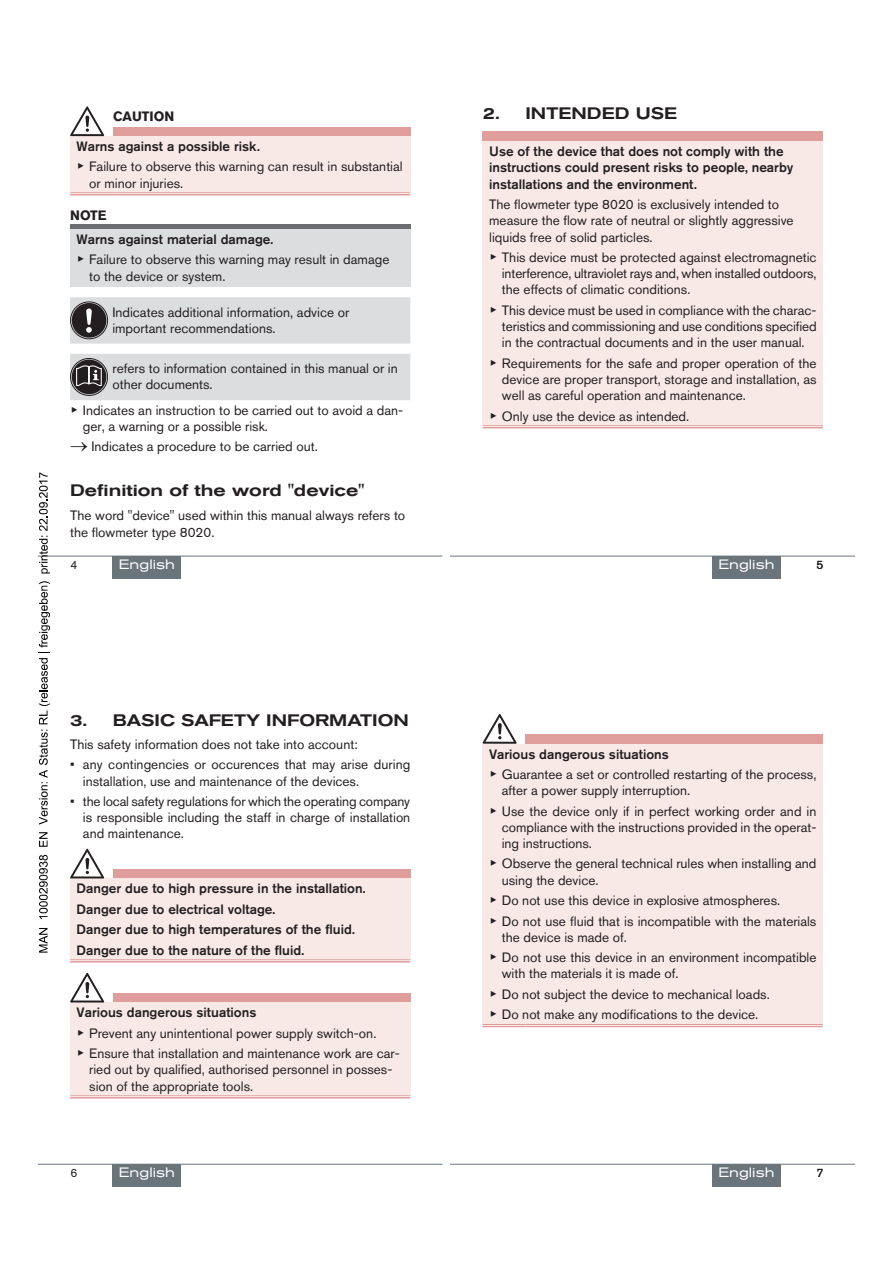
<style>
.page{position:relative;width:893px;height:1263px;background:#fff}
.page>*{position:absolute;margin:0;border:0;box-sizing:border-box;transform-origin:0 0}
.t1{font:500 expanded 16.5px "Akzidenz Grotesk BQ";color:#231f20}
.t2{font:13.5px/16.2px "Akzidenz Grotesk BQ";color:#231f20}
.t3{font:500 13.5px/20.4px "Akzidenz Grotesk BQ";color:#231f20}
.t4{font:expanded 13.5px "Akzidenz Grotesk BQ";color:#fff}
.t5{font:700 13.5px "Akzidenz Grotesk BQ";color:#231f20}
.t6{font:12px "Akzidenz Grotesk BQ";color:#231f20}
.s1{font-weight:500}
.s2{font-family:"Arial Unicode MS"}
</style>
<div class="page">
<div style="left:113px;top:127px;width:297px;height:9px;background:#df9e9c"></div>
<div style="left:70px;top:136px;width:340px;height:58px;background:#f8e9e7"></div>
<hr style="left:70px;top:192px;width:43px;height:3px;background:#fff">
<hr style="left:113px;top:192px;width:297px;height:3px;background:#fff">
<hr style="left:70px;top:192px;width:43px;height:1px;background:#df9e9c">
<hr style="left:70px;top:194px;width:43px;height:1px;background:#df9e9c">
<hr style="left:113px;top:192px;width:297px;height:1px;background:#df9e9c">
<hr style="left:113px;top:194px;width:297px;height:1px;background:#df9e9c">
<svg style="left:70px;top:106px;width:34px;height:30px"></svg>
<hr style="left:70px;top:225px;width:340px;height:4px;background:#6c6d70">
<div style="left:70px;top:229px;width:340px;height:58px;background:#dcdddf"></div>
<svg style="left:70px;top:297px;width:340px;height:47px;background:#d1d2d4"></svg>
<svg style="left:70px;top:354px;width:340px;height:46px;background:#d1d2d4"></svg>
<hr style="left:38px;top:556px;width:404px;height:1px;background:#6a747b">
<div style="left:113px;top:556px;width:68px;height:22px;background:#6a747b"></div>
<div style="left:483px;top:131px;width:340px;height:11px;background:#df9e9c"></div>
<div style="left:483px;top:142px;width:340px;height:285px;background:#f8e9e7"></div>
<hr style="left:483px;top:425px;width:340px;height:3px;background:#fff">
<hr style="left:483px;top:425px;width:340px;height:1px;background:#df9e9c">
<hr style="left:483px;top:427px;width:340px;height:1px;background:#df9e9c">
<hr style="left:451px;top:556px;width:404px;height:1px;background:#6a747b">
<div style="left:712px;top:556px;width:68px;height:22px;background:#6a747b"></div>
<div style="left:113px;top:869px;width:297px;height:9px;background:#df9e9c"></div>
<div style="left:70px;top:878px;width:340px;height:83px;background:#f8e9e7"></div>
<hr style="left:70px;top:959px;width:43px;height:3px;background:#fff">
<hr style="left:113px;top:959px;width:297px;height:3px;background:#fff">
<hr style="left:70px;top:959px;width:43px;height:1px;background:#df9e9c">
<hr style="left:70px;top:961px;width:43px;height:1px;background:#df9e9c">
<hr style="left:113px;top:959px;width:297px;height:1px;background:#df9e9c">
<hr style="left:113px;top:961px;width:297px;height:1px;background:#df9e9c">
<svg style="left:70px;top:849px;width:34px;height:29px"></svg>
<div style="left:113px;top:993px;width:297px;height:9px;background:#df9e9c"></div>
<div style="left:70px;top:1002px;width:340px;height:95px;background:#f8e9e7"></div>
<hr style="left:70px;top:1095px;width:43px;height:3px;background:#fff">
<hr style="left:113px;top:1095px;width:297px;height:3px;background:#fff">
<hr style="left:70px;top:1095px;width:43px;height:1px;background:#df9e9c">
<hr style="left:70px;top:1097px;width:43px;height:1px;background:#df9e9c">
<hr style="left:113px;top:1095px;width:297px;height:1px;background:#df9e9c">
<hr style="left:113px;top:1097px;width:297px;height:1px;background:#df9e9c">
<svg style="left:70px;top:973px;width:34px;height:29px"></svg>
<hr style="left:38px;top:1164px;width:404px;height:1px;background:#6a747b">
<div style="left:113px;top:1164px;width:68px;height:22px;background:#6a747b"></div>
<div style="left:525px;top:734px;width:298px;height:10px;background:#df9e9c"></div>
<div style="left:483px;top:744px;width:340px;height:282px;background:#f8e9e7"></div>
<hr style="left:483px;top:1024px;width:42px;height:3px;background:#fff">
<hr style="left:525px;top:1024px;width:298px;height:3px;background:#fff">
<hr style="left:483px;top:1024px;width:42px;height:1px;background:#df9e9c">
<hr style="left:483px;top:1026px;width:42px;height:1px;background:#df9e9c">
<hr style="left:525px;top:1024px;width:298px;height:1px;background:#df9e9c">
<hr style="left:525px;top:1026px;width:298px;height:1px;background:#df9e9c">
<svg style="left:483px;top:714px;width:34px;height:30px"></svg>
<hr style="left:451px;top:1164px;width:404px;height:1px;background:#6a747b">
<div style="left:712px;top:1164px;width:68px;height:22px;background:#6a747b"></div>
<svg style="left:39px;top:928px;width:9px;height:25px"></svg>
<svg style="left:39px;top:855px;width:9px;height:64px"></svg>
<svg style="left:39px;top:832px;width:9px;height:15px"></svg>
<svg style="left:39px;top:581px;width:11px;height:244px"></svg>
<svg style="left:39px;top:472px;width:11px;height:101px"></svg>
<p class="t5" style="left:113px;top:108px;width:63px">CAUTION</p>
<p class="t2" style="left:77px;top:136px;width:328px;line-height:20.4px"><span class="s1">Warns against a possible risk.<br></span><span class="s2">▶</span> Failure to observe this warning can result in substantial</p>
<p class="t2" style="left:89px;top:175px;width:95px">or minor injuries.</p>
<p class="t5" style="left:70px;top:208px;width:38px">NOTE</p>
<p class="t2" style="left:77px;top:229px;width:314px;line-height:20.4px"><span class="s1">Warns against material damage.<br></span><span class="s2">▶</span> Failure to observe this warning may result in damage</p>
<p class="t2" style="left:89px;top:268px;width:138px">to the device or system.</p>
<p class="t2" style="left:112px;top:304px;width:238px">Indicates additional information, advice or important recommendations.</p>
<p class="t2" style="left:112px;top:360px;width:287px">refers to information contained in this manual or in other documents.</p>
<p class="t2" style="left:83px;top:402px;width:322px;text-indent:-13px"><span class="s2">▶</span> Indicates an instruction to be carried out to avoid a dan&shy;ger, a warning or a possible risk.</p>
<p class="t2" style="left:70px;top:438px;width:249px">→ Indicates a procedure to be carried out.</p>
<p class="t1" style="left:70px;top:480px;width:296px">Definition of the word "device"</p>
<p class="t2" style="left:70px;top:508px;width:337px">The word "device" used within this manual always refers to the flowmeter type 8020.</p>
<p class="t4" style="left:119px;top:557px;width:57px">English</p>
<p class="t6" style="left:71px;top:558px;width:8px">4</p>
<p class="t1" style="left:70px;top:711px;width:340px">3. BASIC SAFETY INFORMATION</p>
<p class="t2" style="left:70px;top:736px;width:289px">This safety information does not take into account:</p>
<p class="t2" style="left:83px;top:756px;width:329px;text-indent:-13px">• any contingencies or occurences that may arise during installation, use and maintenance of the devices.</p>
<p class="t2" style="left:83px;top:793px;width:329px;text-align:justify;text-indent:-13px">• the local safety regulations for which the operating company is responsible including the staff in charge of installation and maintenance.</p>
<p class="t3" style="left:77px;top:878px;width:290px">Danger due to high pressure in the installation.<br>Danger due to electrical voltage.<br>Danger due to high temperatures of the fluid.<br>Danger due to the nature of the fluid.</p>
<p class="t2" style="left:77px;top:1002px;width:325px;line-height:20.4px"><span class="s1">Various dangerous situations<br></span><span class="s2">▶</span> Prevent any unintentional power supply switch-on.<br><span class="s2">▶</span> Ensure that installation and maintenance work are car-</p>
<p class="t2" style="left:89px;top:1061px;width:305px">ried out by qualified, authorised personnel in posses&shy;sion of the appropriate tools.</p>
<p class="t6" style="left:71px;top:1166px;width:8px">6</p>
<p class="t4" style="left:119px;top:1165px;width:57px">English</p>
<p class="t1" style="left:483px;top:103px;width:196px">2. INTENDED USE</p>
<p class="t3" style="left:489px;top:143px;width:306px;line-height:16.2px">Use of the device that does not comply with the instructions could present risks to people, nearby installations and the environment.</p>
<p class="t2" style="left:489px;top:196px;width:306px">The flowmeter type 8020 is exclusively intended to measure the flow rate of neutral or slightly aggressive liquids free of solid particles.</p>
<p class="t2" style="left:502px;top:249px;width:316px;text-align:justify;text-indent:-13px"><span class="s2">▶</span> This device must be protected against electromagnetic interference, ultraviolet rays and, when installed outdoors, the effects of climatic conditions.</p>
<p class="t2" style="left:502px;top:302px;width:316px;text-align:justify;text-indent:-13px"><span class="s2">▶</span> This device must be used in compliance with the charac&shy;teristics and commissioning and use conditions specified in the contractual documents and in the user manual.</p>
<p class="t2" style="left:502px;top:355px;width:316px;text-align:justify;text-indent:-13px"><span class="s2">▶</span> Requirements for the safe and proper operation of the device are proper transport, storage and installation, as well as careful operation and maintenance.</p>
<p class="t2" style="left:489px;top:408px;width:202px"><span class="s2">▶</span> Only use the device as intended.</p>
<p class="t4" style="left:718px;top:557px;width:57px">English</p>
<p class="t6" style="left:817px;top:558px;width:8px">5</p>
<p class="t2" style="left:489px;top:743px;width:329px;line-height:20.4px"><span class="s1">Various dangerous situations<br></span><span class="s2">▶</span> Guarantee a set or controlled restarting of the process,</p>
<p class="t2" style="left:489px;top:780px;width:329px;line-height:20.4px;text-indent:13px">after a power supply interruption.<br><span class="s2">▶</span> Use the device only if in perfect working order and in</p>
<p class="t2" style="left:502px;top:819px;width:316px">compliance with the instructions provided in the operat&shy;ing instructions.</p>
<p class="t2" style="left:502px;top:855px;width:316px;text-indent:-13px"><span class="s2">▶</span> Observe the general technical rules when installing and using the device.</p>
<p class="t2" style="left:489px;top:890px;width:329px;line-height:20.4px"><span class="s2">▶</span> Do not use this device in explosive atmospheres.<br><span class="s2">▶</span> Do not use fluid that is incompatible with the materials</p>
<p class="t2" style="left:489px;top:927px;width:329px;line-height:20.4px;text-indent:13px">the device is made of.<br><span class="s2">▶</span> Do not use this device in an environment incompatible</p>
<p class="t2" style="left:489px;top:963px;width:282px;line-height:20.4px;text-indent:13px">with the materials it is made of.<br><span class="s2">▶</span> Do not subject the device to mechanical loads. <span class="s2">▶</span> Do not make any modifications to the device.</p>
<p class="t4" style="left:718px;top:1165px;width:57px">English</p>
<p class="t6" style="left:817px;top:1166px;width:8px">7</p>
</div>
